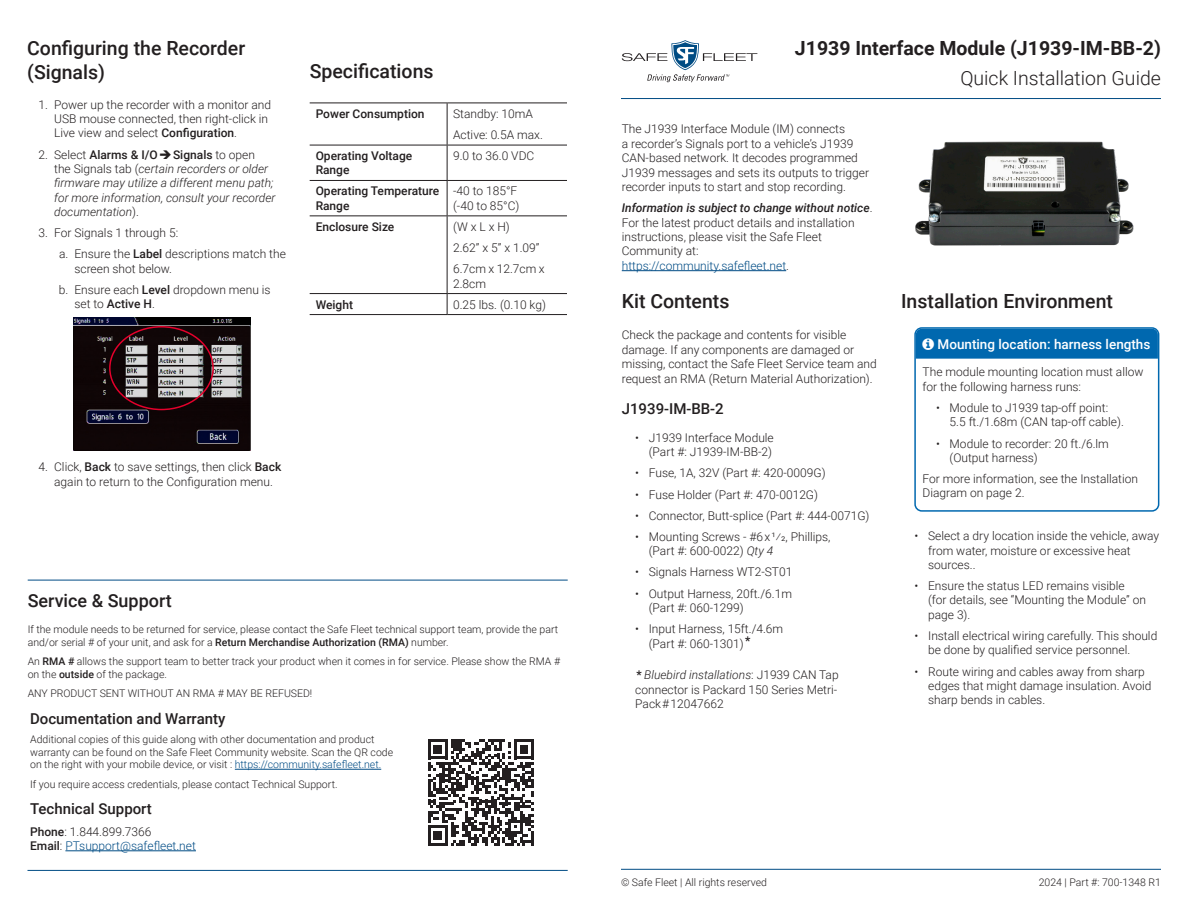
<style>
.page{position:relative;width:1188px;height:918px;background:#fff}
.page>*{position:absolute;margin:0;border:0;box-sizing:border-box;transform-origin:0 0}
.Heading_1{font:500 19.5px/23.4px "Roboto";color:#231f20}
.t1{font:700 19.5px "Roboto";color:#231f20}
.t2{font:300 19.5px "Roboto";color:#231f20}
.t3{font:500 18px "Roboto";color:#231f20}
.Body{font:500 15px "Roboto";color:#231f20}
.Alert__Note_Header{font:500 13.5px "Roboto";color:#fff}
.Body-2{font:300 12px/14.4px "Roboto";color:#231f20}
.t4{font:italic 300 12px/14.4px "Roboto";color:#231f20}
.t5{font:500 12px/14.4px "Roboto";color:#231f20}
.t6{font:300 12px/14.4px "Roboto";color:#004c85}
.t7{font:300 10.5px/12.6px "Roboto";color:#231f20}
.s1{font-weight:500}
.s2{font-style:normal}
.s3{font-weight:500;font-style:normal}
.s4{color:#004c85}
.s5{font-weight:500;color:#231f20}
.s6{color:#231f20}
.s7{font-weight:500;font-style:italic}
.s8{font-style:italic}
</style>
<div class="page">
<hr style="left:621px;top:98px;width:540px;height:1px;background:#004c85">
<hr style="left:621px;top:869px;width:540px;height:1px;background:#004c85">
<hr style="left:28px;top:580px;width:540px;height:1px;background:#004c85">
<hr style="left:27px;top:870px;width:541px;height:1px;background:#004c85">
<svg style="left:622px;top:40px;width:135px;height:42px"></svg>
<svg style="left:428px;top:739px;width:106px;height:107px"></svg>
<hr style="left:531px;top:831px;width:3px;height:15px;background:#231f20">
<hr style="left:235px;top:769px;width:146px;height:1px;background:#004c85">
<hr style="left:65px;top:851px;width:131px;height:1px;background:#004c85">
<hr style="left:622px;top:270px;width:164px;height:1px;background:#004c85">
<img style="left:915px;top:141px;width:219px;height:105px">
<div style="left:914px;top:327px;width:245px;height:185px;border:2px solid #0068af;border-radius:7px"></div>
<img style="left:74px;top:318px;width:177px;height:132px">
<div style="left:109px;top:326px;width:105px;height:84px;border:2px solid #e4002b;border-radius:50%"></div>
<hr style="left:310px;top:215px;width:137px;height:1px;background:#231f20">
<hr style="left:447px;top:215px;width:120px;height:1px;background:#231f20">
<hr style="left:310px;top:293px;width:137px;height:1px;background:#231f20">
<hr style="left:447px;top:293px;width:120px;height:1px;background:#231f20">
<hr style="left:310px;top:103px;width:137px;height:1px;background:#231f20">
<hr style="left:447px;top:103px;width:120px;height:1px;background:#231f20">
<hr style="left:447px;top:103px;width:1px;height:42px;background:#231f20">
<hr style="left:310px;top:145px;width:137px;height:1px;background:#231f20">
<hr style="left:447px;top:145px;width:120px;height:1px;background:#231f20">
<hr style="left:447px;top:145px;width:1px;height:35px;background:#231f20">
<hr style="left:310px;top:180px;width:137px;height:1px;background:#231f20">
<hr style="left:447px;top:180px;width:120px;height:1px;background:#231f20">
<hr style="left:447px;top:181px;width:1px;height:34px;background:#231f20">
<hr style="left:447px;top:216px;width:1px;height:77px;background:#231f20">
<svg style="left:447px;top:294px;width:1px;height:20px"></svg>
<hr style="left:310px;top:314px;width:137px;height:1px;background:#231f20">
<hr style="left:447px;top:314px;width:120px;height:1px;background:#231f20">
<div style="left:916px;top:329px;width:242px;height:30px;background:#0068af"></div>
<p class="Heading_1" style="left:27px;top:36px;width:220px">Configuring the Recorder (Signals)</p>
<p class="Body-2" style="left:54px;top:97px;width:218px;text-indent:-16px">1. Power up the recorder with a monitor and<br>USB mouse connected, then right-click in<br>Live view and select <span class="s1">Configuration</span>.</p>
<p class="t4" style="left:54px;top:147px;width:223px;text-indent:-16px"><span class="s2">2. Select</span> <span class="s3">Alarms &amp; I/O</span>➔<span class="s3">Signals</span> <span class="s2">to open<br>the Signals tab (</span>certain recorders or older firmware may utilize a different menu path; for more information, consult your recorder documentation<span class="s2">).</span></p>
<p class="Body-2" style="left:39px;top:225px;width:141px">3. For Signals 1 through 5:</p>
<p class="Body-2" style="left:74px;top:247px;width:213px;text-indent:-15px">a. Ensure the <span class="s1">Label</span> descriptions match the screen shot below.</p>
<p class="Body-2" style="left:74px;top:282px;width:198px;text-indent:-16px">b. Ensure each <span class="s1">Level</span> dropdown menu is set to <span class="s1">Active H</span>.</p>
<p class="Heading_1" style="left:310px;top:59px;width:125px">Specifications</p>
<p class="t5" style="left:316px;top:106px;width:110px">Power Consumption</p>
<p class="Body-2" style="left:453px;top:106px;width:81px">Standby: 10mA</p>
<p class="Body-2" style="left:453px;top:127px;width:91px">Active: 0.5A max.</p>
<p class="t5" style="left:316px;top:148px;width:98px">Operating Voltage<br>Range</p>
<p class="Body-2" style="left:453px;top:148px;width:83px">9.0 to 36.0 VDC</p>
<p class="t5" style="left:316px;top:184px;width:125px">Operating Temperature<br>Range</p>
<p class="Body-2" style="left:453px;top:184px;width:68px">-40 to 185°F (-40 to 85°C)</p>
<p class="t5" style="left:316px;top:219px;width:80px">Enclosure Size</p>
<p class="Body-2" style="left:453px;top:219px;width:58px">(W x L x H)</p>
<p class="Body-2" style="left:453px;top:240px;width:88px">2.62” x 5” x 1.09”</p>
<p class="Body-2" style="left:453px;top:261px;width:93px">6.7cm x 12.7cm x<br>2.8cm</p>
<p class="t5" style="left:316px;top:297px;width:39px">Weight</p>
<p class="Body-2" style="left:453px;top:297px;width:94px">0.25 lbs. (0.10 kg)</p>
<p class="Body-2" style="left:54px;top:459px;width:229px;text-indent:-16px">4. Click, <span class="s1">Back</span> to save settings, then click <span class="s1">Back </span>again to return to the Configuration menu.</p>
<h2 class="t3" style="left:28px;top:588px;width:146px">Service &amp; Support</h2>
<p class="t7" style="left:28px;top:623px;width:532px">If the module needs to be returned for service, please contact the Safe Fleet technical support team, provide the part and/or serial # of your unit, and ask for a <span class="s1">Return Merchandise Authorization (RMA)</span> number.</p>
<p class="t7" style="left:28px;top:655px;width:534px">An <span class="s1">RMA #</span> allows the support team to better track your product when it comes in for service. Please show the RMA # on the <span class="s1">outside</span> of the package.</p>
<p class="t7" style="left:28px;top:687px;width:286px">ANY PRODUCT SENT WITHOUT AN RMA # MAY BE REFUSED!</p>
<p class="Body" style="left:30px;top:708px;width:197px">Documentation and Warranty</p>
<p class="t7" style="left:30px;top:733px;width:365px">Additional copies of this guide along with other documentation and product warranty can be found on the Safe Fleet Community website. Scan the QR code on the right with your mobile device, or visit : <span class="s4">https://community.safefleet.net.</span></p>
<p class="t7" style="left:30px;top:777px;width:309px">If you require access credentials, please contact Technical Support.</p>
<p class="Body" style="left:30px;top:799px;width:123px">Technical Support</p>
<p class="t6" style="left:30px;top:824px;width:167px"><span class="s5">Phone</span><span class="s6">: 1.844.899.7366<br></span><span class="s5">Email</span><span class="s6">:</span> PTsupport@safefleet.net</p>
<h1 class="t1" style="left:795px;top:34px;width:368px">J1939 Interface Module (J1939-IM-BB-2)</h1>
<h1 class="t2" style="left:960px;top:65px;width:202px">Quick Installation Guide</h1>
<p class="Body-2" style="left:622px;top:122px;width:249px">The J1939 Interface Module (IM) connects<br>a recorder’s Signals port to a vehicle’s J1939<br>CAN-based network. It decodes programmed J1939 messages and sets its outputs to trigger recorder inputs to start and stop recording.</p>
<p class="Body-2" style="left:622px;top:200px;width:252px"><span class="s7">Information is subject to change without notice</span>.<br>For the latest product details and installation instructions, please visit the Safe Fleet Community at:<br><span class="s4">https://community.safefleet.net</span>.</p>
<p class="Heading_1" style="left:622px;top:288px;width:109px">Kit Contents</p>
<p class="Body-2" style="left:622px;top:327px;width:256px">Check the package and contents for visible damage. If any components are damaged or missing, contact the Safe Fleet Service team and request an RMA (Return Material Authorization).</p>
<p class="Body" style="left:622px;top:398px;width:103px">J1939-IM-BB-2</p>
<p class="Body-2" style="left:635px;top:430px;width:140px;text-align:right">• J1939 Interface Module (Part #: J1939-IM-BB-2)</p>
<p class="Body-2" style="left:635px;top:466px;width:192px">• Fuse, 1A, 32V (Part #: 420-0009G)</p>
<p class="Body-2" style="left:635px;top:487px;width:184px">• Fuse Holder (Part #: 470-0012G)</p>
<p class="Body-2" style="left:635px;top:508px;width:236px">• Connector, Butt-splice (Part #: 444-0071G)</p>
<p class="Body-2" style="left:649px;top:529px;width:183px;text-indent:-14px">• Mounting Screws - #6 x 1/2, Phillips, (Part #: 600-0022) <span class="s8">Qty 4</span></p>
<p class="Body-2" style="left:635px;top:565px;width:159px">• Signals Harness WT2-ST01</p>
<p class="Body-2" style="left:649px;top:586px;width:145px;text-indent:-14px">• Output Harness, 20ft./6.1m (Part #: 060-1299)</p>
<p class="Body-2" style="left:649px;top:621px;width:136px;text-indent:-14px">• Input Harness, 15ft./4.6m (Part #: 060-1301) <sup>*</sup></p>
<p class="Body-2" style="left:635px;top:667px;width:205px"><span class="s1">*</span> <span class="s8">Bluebird installations</span>: J1939 CAN Tap connector is Packard 150 Series Metri-<br>Pack # 12047662</p>
<p class="Heading_1" style="left:901px;top:288px;width:213px">Installation Environment</p>
<p class="Alert__Note_Header" style="left:938px;top:334px;width:214px">Mounting location: harness lengths</p>
<p class="Body-2" style="left:923px;top:365px;width:222px">The module mounting location must allow for the following harness runs:</p>
<p class="Body-2" style="left:950px;top:400px;width:176px;text-indent:-14px">• Module to J1939 tap-off point:<br>5.5 ft./1.68m (CAN tap-off cable).</p>
<p class="Body-2" style="left:950px;top:436px;width:161px;text-indent:-14px">• Module to recorder: 20 ft./6.lm (Output harness)</p>
<p class="Body-2" style="left:923px;top:471px;width:217px">For more information, see the Installation<br>Diagram on page 2.</p>
<p class="Body-2" style="left:928px;top:528px;width:233px;text-indent:-14px">• Select a dry location inside the vehicle, away from water, moisture or excessive heat sources..</p>
<p class="Body-2" style="left:928px;top:578px;width:219px;text-indent:-14px">• Ensure the status LED remains visible (for details, see “Mounting the Module” on page 3).</p>
<p class="Body-2" style="left:928px;top:628px;width:231px;text-indent:-14px">• Install electrical wiring carefully. This should be done by qualified service personnel.</p>
<p class="Body-2" style="left:928px;top:664px;width:225px;text-indent:-14px">• Route wiring and cables away from sharp edges that might damage insulation. Avoid sharp bends in cables.</p>
<p class="t7" style="left:621px;top:875px;width:148px">© Safe Fleet | All rights reserved</p>
<p class="t7" style="left:1039px;top:875px;width:124px">2024 | Part #: 700-1348 R1</p>
</div>
